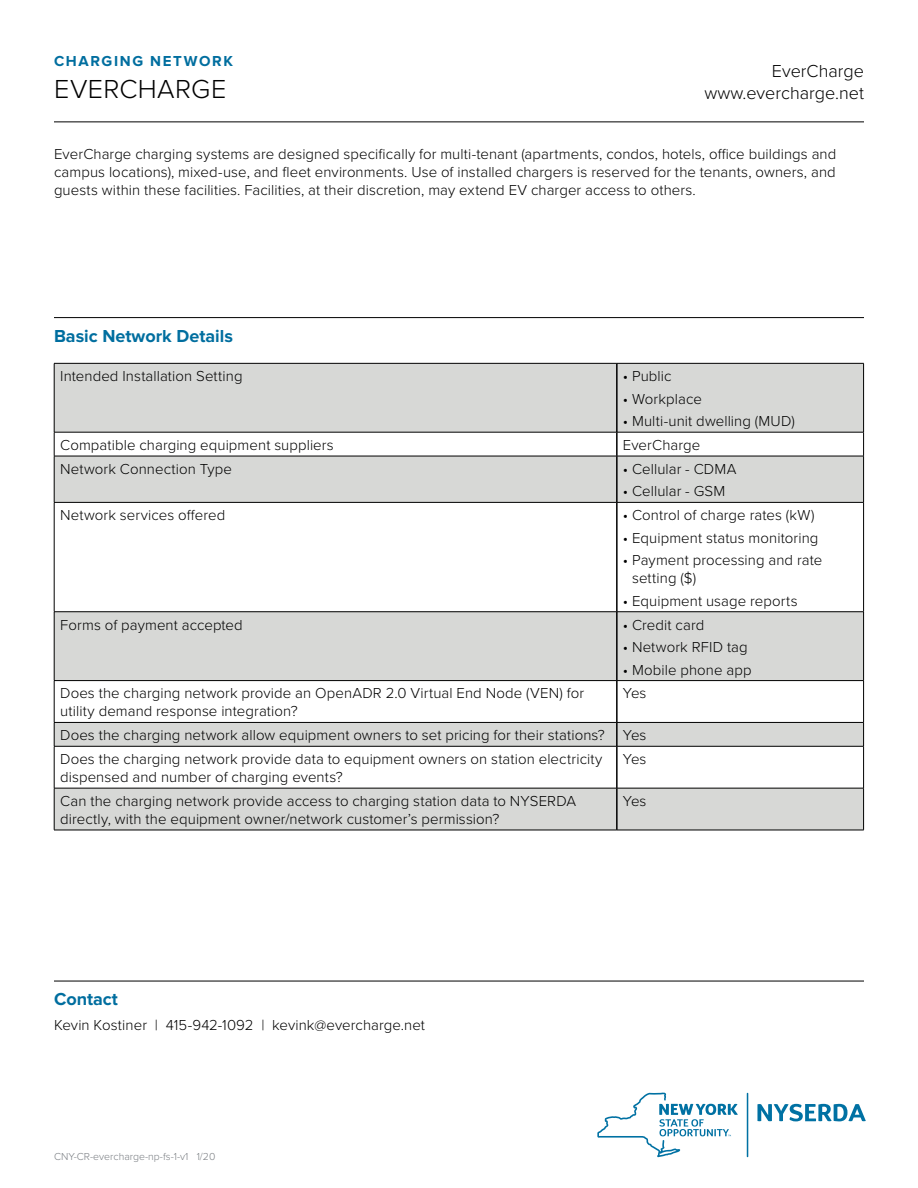
<style>
.page{position:relative;width:918px;height:1188px;background:#fff}
.page>*{position:absolute;margin:0;border:0;box-sizing:border-box;transform-origin:0 0}
.t1{font:300 27px "Proxima Nova";letter-spacing:.015em;color:#000}
.Company_Name_and_Web{font:300 18px "Proxima Nova";color:#000}
.Subhead_w-rule_above{font:700 18px "Proxima Nova";color:#006e9f}
.body_copy{font:300 15px/18px "Proxima Nova";letter-spacing:.005em;color:#000}
.body_bullets{font:300 15px/18px "Proxima Nova";letter-spacing:.005em;color:#000}
.t2{font:700 15px "Proxima Nova";letter-spacing:.11em;color:#006e9f}
.pub_code{font:300 10.5px "Proxima Nova";color:#797d82}
</style>
<div class="page">
<div style="left:55px;top:364px;width:808px;height:68px;background:#d7d8d6"></div>
<div style="left:55px;top:455px;width:808px;height:47px;background:#d7d8d6"></div>
<svg style="left:55px;top:612px;width:808px;height:218px;fill:#d7d8d6"></svg>
<hr style="left:616px;top:364px;width:2px;height:68px;background:#000">
<hr style="left:54px;top:432px;width:563px;height:1px;background:#000">
<svg style="left:54px;top:432px;width:1px;height:24px"></svg>
<hr style="left:617px;top:432px;width:247px;height:1px;background:#000">
<svg style="left:863px;top:432px;width:1px;height:24px"></svg>
<hr style="left:54px;top:456px;width:563px;height:1px;background:#000">
<hr style="left:54px;top:456px;width:1px;height:46px;background:#000">
<hr style="left:617px;top:456px;width:247px;height:1px;background:#000">
<hr style="left:863px;top:456px;width:1px;height:46px;background:#000">
<hr style="left:54px;top:611px;width:563px;height:1px;background:#000">
<hr style="left:54px;top:612px;width:1px;height:68px;background:#000">
<hr style="left:617px;top:611px;width:247px;height:1px;background:#000">
<hr style="left:863px;top:612px;width:1px;height:68px;background:#000">
<hr style="left:54px;top:680px;width:563px;height:1px;background:#000">
<hr style="left:54px;top:681px;width:1px;height:41px;background:#000">
<hr style="left:617px;top:680px;width:247px;height:1px;background:#000">
<hr style="left:863px;top:681px;width:1px;height:41px;background:#000">
<hr style="left:54px;top:722px;width:563px;height:1px;background:#000">
<svg style="left:54px;top:723px;width:1px;height:23px"></svg>
<hr style="left:617px;top:722px;width:247px;height:1px;background:#000">
<svg style="left:863px;top:723px;width:1px;height:23px"></svg>
<hr style="left:54px;top:746px;width:563px;height:1px;background:#000">
<hr style="left:54px;top:746px;width:1px;height:42px;background:#000">
<hr style="left:617px;top:746px;width:247px;height:1px;background:#000">
<hr style="left:863px;top:746px;width:1px;height:42px;background:#000">
<hr style="left:54px;top:788px;width:563px;height:1px;background:#000">
<hr style="left:54px;top:788px;width:1px;height:42px;background:#000">
<hr style="left:617px;top:788px;width:247px;height:1px;background:#000">
<hr style="left:863px;top:788px;width:1px;height:42px;background:#000">
<hr style="left:54px;top:830px;width:563px;height:1px;background:#000">
<hr style="left:617px;top:830px;width:247px;height:1px;background:#000">
<hr style="left:616px;top:432px;width:2px;height:24px;background:#000">
<hr style="left:616px;top:456px;width:2px;height:46px;background:#000">
<hr style="left:616px;top:612px;width:2px;height:68px;background:#000">
<hr style="left:616px;top:681px;width:2px;height:41px;background:#000">
<hr style="left:616px;top:723px;width:2px;height:23px;background:#000">
<hr style="left:616px;top:746px;width:2px;height:42px;background:#000">
<hr style="left:616px;top:788px;width:2px;height:42px;background:#000">
<hr style="left:54px;top:363px;width:563px;height:1px;background:#000">
<hr style="left:54px;top:364px;width:1px;height:68px;background:#000">
<hr style="left:617px;top:363px;width:247px;height:1px;background:#000">
<hr style="left:863px;top:364px;width:1px;height:68px;background:#000">
<hr style="left:54px;top:502px;width:563px;height:1px;background:#000">
<hr style="left:54px;top:503px;width:1px;height:109px;background:#000">
<hr style="left:617px;top:502px;width:247px;height:1px;background:#000">
<hr style="left:863px;top:503px;width:1px;height:109px;background:#000">
<hr style="left:616px;top:503px;width:2px;height:109px;background:#000">
<hr style="left:54px;top:122px;width:810px;height:1px;background:#000">
<hr style="left:54px;top:317px;width:810px;height:1px;background:#000">
<hr style="left:54px;top:981px;width:810px;height:1px;background:#000">
<svg style="left:757px;top:1104px;width:109px;height:17px"></svg>
<hr style="left:747px;top:1093px;width:1px;height:64px;background:#0071a3">
<svg style="left:597px;top:1093px;width:141px;height:64px"></svg>
<h1 class="t2" style="left:54px;top:52px;width:181px">CHARGING NETWORK</h1>
<h1 class="t1" style="left:54px;top:69px;width:174px">EVERCHARGE</h1>
<p class="Company_Name_and_Web" style="left:772px;top:58px;width:94px">EverCharge</p>
<p class="Company_Name_and_Web" style="left:705px;top:80px;width:161px">www.evercharge.net</p>
<p class="body_copy" style="left:54px;top:144px;width:784px;text-align:justify">EverCharge charging systems are designed specifically for multi-tenant (apartments, condos, hotels, office buildings and campus locations), mixed-use, and fleet environments. Use of installed chargers is reserved for the tenants, owners, and guests within these facilities. Facilities, at their discretion, may extend EV charger access to others.</p>
<h2 class="Subhead_w-rule_above" style="left:54px;top:326px;width:180px">Basic Network Details</h2>
<p class="body_copy" style="left:60px;top:366px;width:184px">Intended Installation Setting</p>
<p class="body_bullets" style="left:623px;top:366px;width:50px">• Public</p>
<p class="body_bullets" style="left:623px;top:389px;width:81px">• Workplace</p>
<p class="body_bullets" style="left:623px;top:411px;width:174px">• Multi-unit dwelling (MUD)</p>
<p class="body_copy" style="left:60px;top:435px;width:275px">Compatible charging equipment suppliers</p>
<p class="body_bullets" style="left:623px;top:435px;width:79px">EverCharge</p>
<p class="body_copy" style="left:60px;top:459px;width:173px">Network Connection Type</p>
<p class="body_bullets" style="left:623px;top:459px;width:115px">• Cellular - CDMA</p>
<p class="body_bullets" style="left:623px;top:482px;width:104px">• Cellular - GSM</p>
<p class="body_copy" style="left:60px;top:505px;width:167px">Network services offered</p>
<p class="body_copy" style="left:623px;top:505px;width:193px">• Control of charge rates (kW)</p>
<p class="body_copy" style="left:623px;top:528px;width:197px">• Equipment status monitoring</p>
<p class="body_bullets" style="left:632px;top:550px;width:192px;text-indent:-9px">• Payment processing and rate setting ($)</p>
<p class="body_copy" style="left:623px;top:591px;width:176px">• Equipment usage reports</p>
<p class="body_copy" style="left:60px;top:615px;width:184px">Forms of payment accepted</p>
<p class="body_bullets" style="left:623px;top:615px;width:83px">• Credit card</p>
<p class="body_bullets" style="left:623px;top:637px;width:126px">• Network RFID tag</p>
<p class="body_bullets" style="left:623px;top:660px;width:130px">• Mobile phone app</p>
<p class="body_copy" style="left:60px;top:684px;width:525px">Does the charging network provide an OpenADR 2.0 Virtual End Node (VEN) for utility demand response integration?</p>
<p class="body_copy" style="left:623px;top:684px;width:25px">Yes</p>
<p class="body_copy" style="left:60px;top:725px;width:546px">Does the charging network allow equipment owners to set pricing for their stations?</p>
<p class="body_copy" style="left:623px;top:725px;width:25px">Yes</p>
<p class="body_copy" style="left:60px;top:749px;width:544px">Does the charging network provide data to equipment owners on station electricity dispensed and number of charging events?</p>
<p class="body_copy" style="left:623px;top:749px;width:25px">Yes</p>
<p class="body_copy" style="left:60px;top:791px;width:518px">Can the charging network provide access to charging station data to NYSERDA directly, with the equipment owner/network customer’s permission?</p>
<p class="body_copy" style="left:623px;top:791px;width:25px">Yes</p>
<p class="Subhead_w-rule_above" style="left:54px;top:989px;width:66px">Contact</p>
<p class="body_copy" style="left:54px;top:1015px;width:373px">Kevin Kostiner | 415-942-1092 | kevink@evercharge.net</p>
<p class="pub_code" style="left:54px;top:1149px;width:163px">CNY-CR-evercharge-np-fs-1-v1 1/20</p>
</div>
